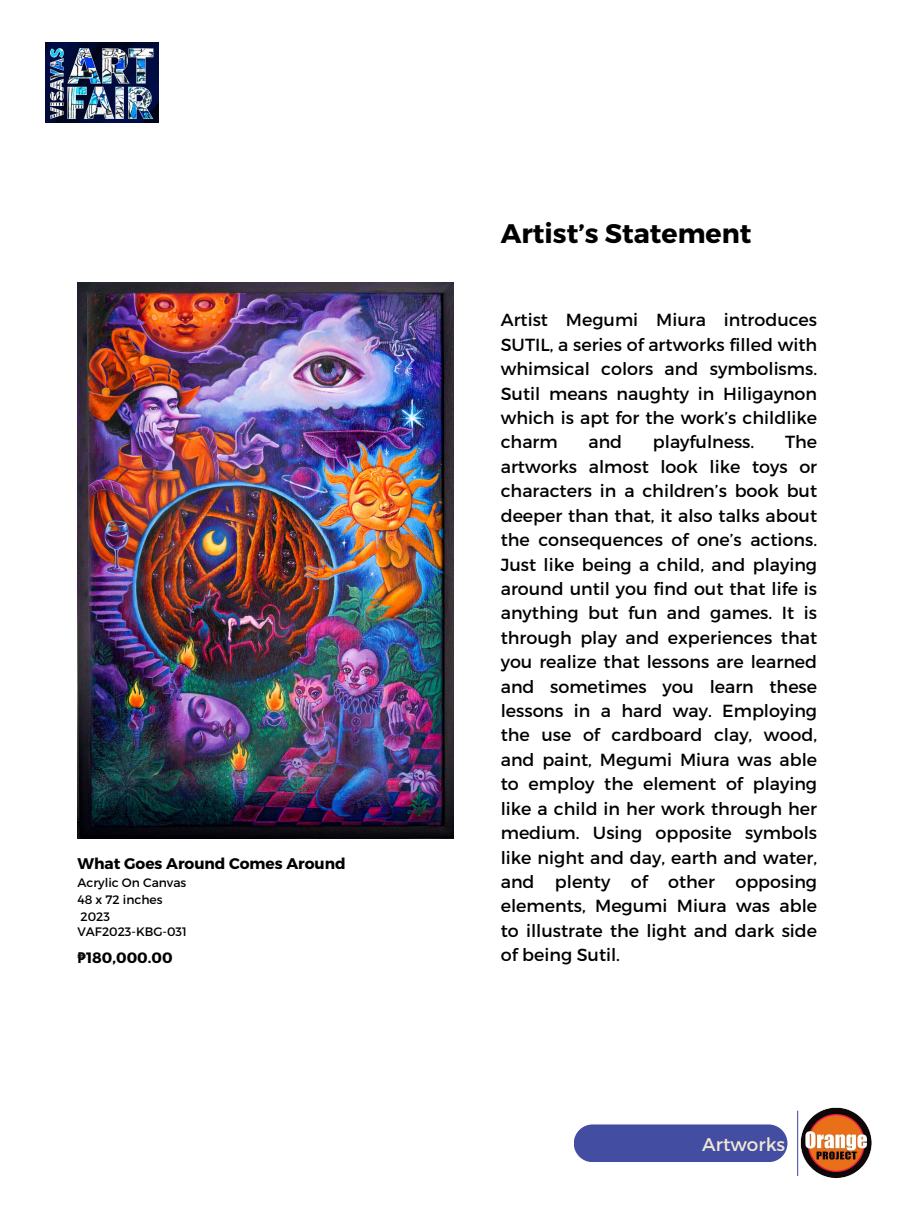
<style>
.page{position:relative;width:908px;height:1210px;background:#fff}
.page>*{position:absolute;margin:0;border:0;box-sizing:border-box;transform-origin:0 0}
.t1{font:700 26.81px "Montserrat";color:#000}
.t2{font:18.41px "Montserrat";color:#f0e7d6}
.t3{font:17.5px/24.4px "Montserrat";color:#000;text-align:justify}
.t4{font:700 15.4px "Montserrat";color:#000}
.t5{font:700 15.01px "Montserrat";color:#000}
.t6{font:12.25px/17.1px "Montserrat";color:#000}
.s1{font-family:"Noto Sans"}
</style>
<div class="page">
<img style="left:797px;top:1107px;width:74px;height:72px">
<div style="left:573px;top:1124px;width:214px;height:38px;background:#434da2;border-radius:19px"></div>
<hr style="left:796px;top:1110px;width:1px;height:66px;background:#434da2">
<img style="left:77px;top:282px;width:377px;height:556px">
<img style="left:46px;top:43px;width:112px;height:80px">
<p class="t4" style="left:77px;top:854px;width:270px">What Goes Around Comes Around</p>
<p class="t6" style="left:77px;top:873px;width:110px">Acrylic On Canvas<br>48 x 72 inches<br>2023</p>
<p class="t6" style="left:77px;top:922px;width:111px">VAF2023-KBG-031</p>
<p class="t5" style="left:77px;top:948px;width:97px"><span class="s1">₱</span>180,000.00</p>
<h1 class="t1" style="left:500px;top:216px;width:252px">Artist’s Statement</h1>
<p class="t3" style="left:500px;top:307px;width:318px">Artist Megumi Miura introduces SUTIL, a series of artworks filled with whimsical colors and symbolisms.<br>Sutil means naughty in Hiligaynon which is apt for the work’s childlike charm</p>
<p class="t3" style="left:588px;top:429px;width:35px">and</p>
<p class="t3" style="left:652px;top:429px;width:103px">playfulness.</p>
<p class="t3" style="left:500px;top:429px;width:318px;text-indent:284px">The artworks almost look like toys or characters in a children’s book but deeper than that, it also talks about the consequences of one’s actions.<br>Just like being a child, and playing around until you find out that life is anything but fun and games. It is through play and experiences that you realize that lessons are learned and sometimes you learn these lessons in a hard way. Employing the use of cardboard clay, wood, and paint, Megumi Miura was able to employ the element of playing like a child in her work through her medium. Using opposite symbols like night and day, earth and water, and plenty of other opposing elements, Megumi Miura was able to illustrate the light and dark side of being Sutil.</p>
<p class="t2" style="left:702px;top:1132px;width:85px">Artworks</p>
</div>
